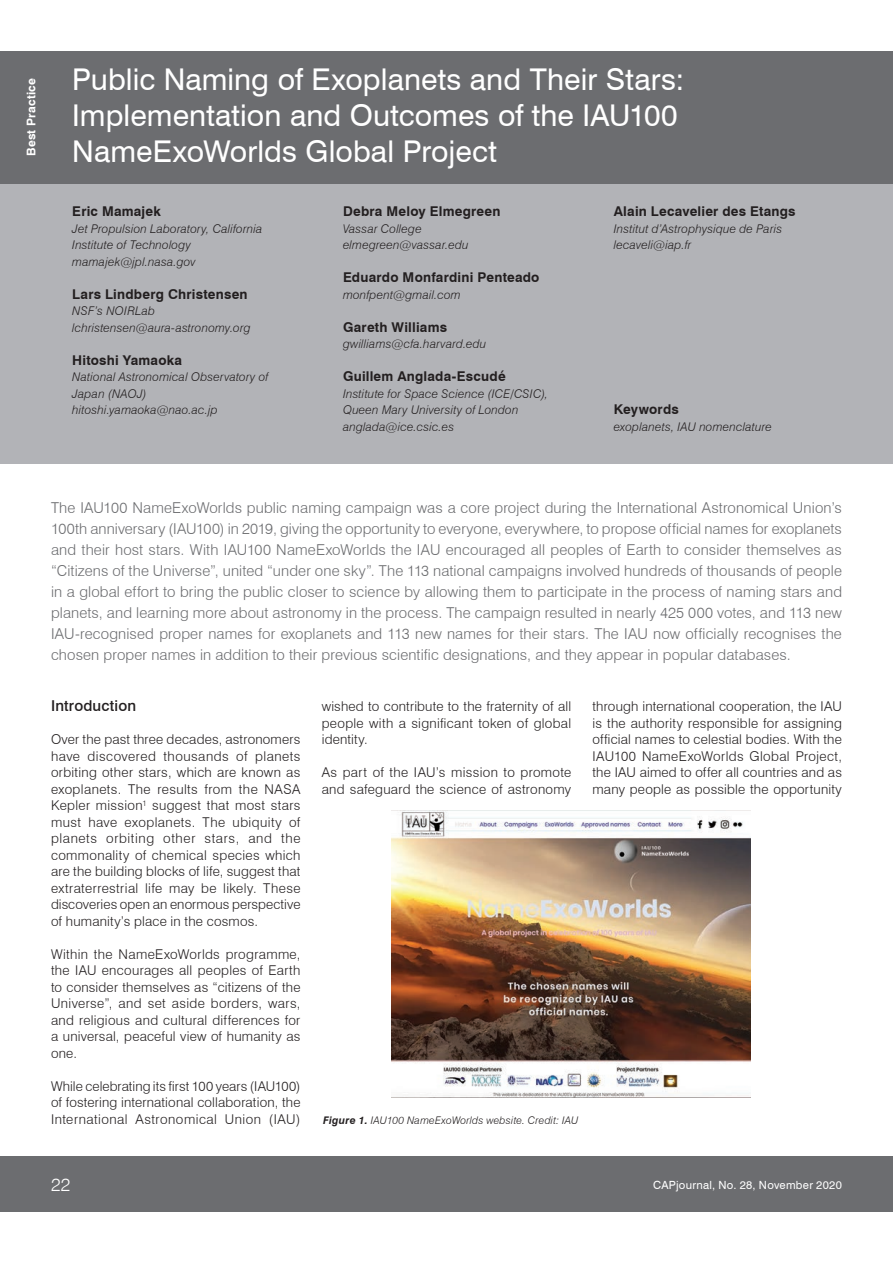
<style>
.page{position:relative;width:893px;height:1263px;background:#fff}
.page>*{position:absolute;margin:0;border:0;box-sizing:border-box;transform-origin:0 0}
.t1{font:30px/36px "Swiss 721 BT";color:#fff}
.t2{font:300 18px "Swiss 721 BT";color:#fff}
.t3{font:300 15px/21px "Swiss 721 BT";letter-spacing:.01em;color:#6c6d70;text-align:justify}
.t4{font:500 15px "Swiss 721 BT";letter-spacing:.01em;color:#231f20}
.t5{font:300 13.5px/16.5px "Swiss 721 BT";letter-spacing:.015em;color:#231f20;text-align:justify}
.t6{font:700 13.5px "Swiss 721 BT";letter-spacing:.015em;color:#231f20}
.t7{font:italic 300 12px/16.5px "Swiss 721 BT";letter-spacing:.015em;color:#231f20}
.t8{font:700 12px "Swiss 721 BT";letter-spacing:.02em;color:#fff}
.t9{font:11.25px "Swiss 721 BT";letter-spacing:.025em;color:#fff}
.t10{font:italic 300 10.5px "Swiss 721 BT";letter-spacing:.02em;color:#231f20}
.s1{font-weight:700}
</style>
<div class="page">
<div style="left:0;top:149px;width:893px;height:315px;background:#b2b3b7"></div>
<div style="left:0;top:51px;width:893px;height:132px;background:#6c6d70"></div>
<div style="left:0;top:1157px;width:893px;height:55px;background:#6c6d70"></div>
<img style="left:392px;top:810px;width:359px;height:288px">
<p class="t8" style="left:24px;top:156px;width:80px;rotate:-90deg">Best Practice</p>
<h1 class="t1" style="left:72px;top:61px;width:613px">Public Naming of Exoplanets and Their Stars:<br>Implementation and Outcomes of the IAU100<br>NameExoWorlds Global Project</h1>
<p class="t6" style="left:72px;top:203px;width:90px">Eric Mamajek</p>
<p class="t7" style="left:72px;top:220px;width:191px">Jet Propulsion Laboratory, California<br>Institute of Technology mamajek@jpl.nasa.gov</p>
<p class="t6" style="left:72px;top:286px;width:177px">Lars Lindberg Christensen</p>
<p class="t7" style="left:72px;top:302px;width:180px">NSF’s NOIRLab lchristensen@aura-astronomy.org</p>
<p class="t6" style="left:72px;top:352px;width:111px">Hitoshi Yamaoka</p>
<p class="t7" style="left:72px;top:368px;width:198px">National Astronomical Observatory of<br>Japan (NAOJ) hitoshi.yamaoka@nao.ac.jp</p>
<p class="t6" style="left:343px;top:203px;width:159px">Debra Meloy Elmegreen</p>
<p class="t7" style="left:343px;top:220px;width:127px">Vassar College elmegreen@vassar.edu</p>
<p class="t6" style="left:343px;top:269px;width:198px">Eduardo Monfardini Penteado</p>
<p class="t7" style="left:343px;top:286px;width:119px">monfpent@gmail.com</p>
<p class="t6" style="left:343px;top:319px;width:106px">Gareth Williams</p>
<p class="t7" style="left:343px;top:335px;width:145px">gwilliams@cfa.harvard.edu</p>
<p class="t6" style="left:343px;top:368px;width:164px">Guillem Anglada-Escudé</p>
<p class="t7" style="left:343px;top:385px;width:206px">Institute for Space Science (ICE/CSIC),<br>Queen Mary University of London anglada@ice.csic.es</p>
<p class="t6" style="left:614px;top:203px;width:183px">Alain Lecavelier des Etangs</p>
<p class="t7" style="left:614px;top:220px;width:170px">Institut d’Astrophysique de Paris lecaveli@iap.fr</p>
<p class="t6" style="left:614px;top:401px;width:67px">Keywords</p>
<p class="t7" style="left:614px;top:418px;width:160px">exoplanets, IAU nomenclature</p>
<p class="t3" style="left:51px;top:497px;width:792px">The IAU100 NameExoWorlds public naming campaign was a core project during the International Astronomical Union’s 100th anniversary (IAU100) in 2019, giving the opportunity to everyone, everywhere, to propose official names for exoplanets and their host stars. With IAU100 NameExoWorlds the IAU encouraged all peoples of Earth to consider themselves as “Citizens of the Universe”, united “under one sky”. The 113 national campaigns involved hundreds of thousands of people in a global effort to bring the public closer to science by allowing them to participate in the process of naming stars and planets, and learning more about astronomy in the process. The campaign resulted in nearly 425 000 votes, and 113 new IAU-recognised proper names for exoplanets and 113 new names for their stars. The IAU now officially recognises the chosen proper names in addition to their previous scientific designations, and they appear in popular databases.</p>
<p class="t4" style="left:51px;top:697px;width:87px">Introduction</p>
<p class="t5" style="left:51px;top:731px;width:251px">Over the past three decades, astronomers have discovered thousands of planets orbiting other stars, which are known as exoplanets. The results from the NASA Kepler mission<sup>1</sup> suggest that most stars must have exoplanets. The ubiquity of planets orbiting other stars, and the commonality of chemical species which are the building blocks of life, suggest that extraterrestrial life may be likely. These discoveries open an enormous perspective of humanity’s place in the cosmos.</p>
<p class="t5" style="left:51px;top:945px;width:251px">Within the NameExoWorlds programme, the IAU encourages all peoples of Earth to consider themselves as “citizens of the Universe”, and set aside borders, wars, and religious and cultural differences for a universal, peaceful view of humanity as one.</p>
<p class="t5" style="left:51px;top:1077px;width:251px">While celebrating its first 100 years (IAU100) of fostering international collaboration, the International Astronomical Union (IAU)</p>
<p class="t5" style="left:322px;top:698px;width:251px">wished to contribute to the fraternity of all people with a significant token of global identity.</p>
<p class="t5" style="left:322px;top:764px;width:251px">As part of the IAU’s mission to promote and safeguard the science of astronomy</p>
<p class="t5" style="left:592px;top:698px;width:251px">through international cooperation, the IAU is the authority responsible for assigning official names to celestial bodies. With the IAU100 NameExoWorlds Global Project, the IAU aimed to offer all countries and as many people as possible the opportunity</p>
<p class="t10" style="left:323px;top:1113px;width:257px"><span class="s1">Figure 1.</span> IAU100 NameExoWorlds website. Credit: IAU</p>
<h2 class="t2" style="left:51px;top:1174px;width:21px">22</h2>
<p class="t9" style="left:653px;top:1178px;width:190px">CAPjournal, No. 28, November 2020</p>
</div>
